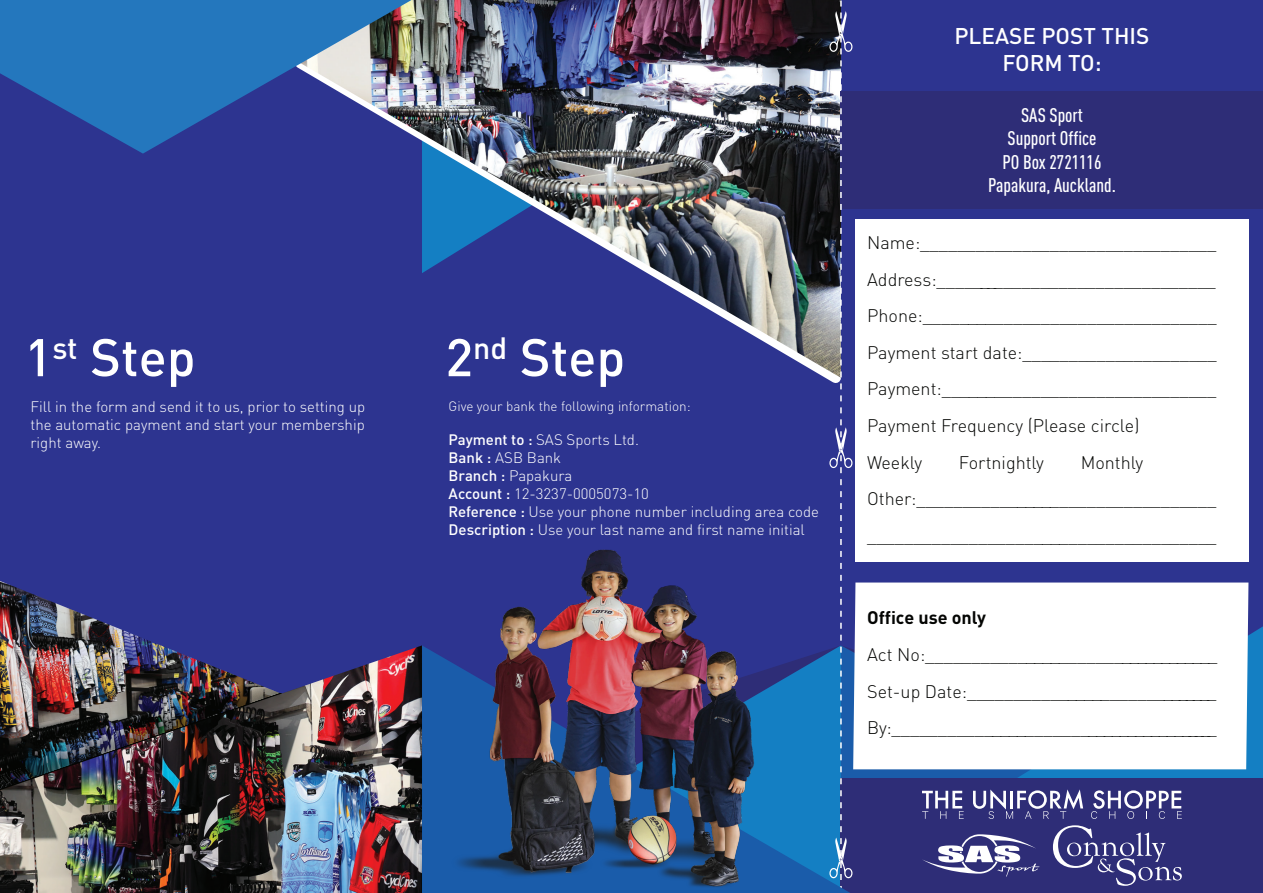
<style>
.page{position:relative;width:1263px;height:893px;background:#fff}
.page>*{position:absolute;margin:0;border:0;box-sizing:border-box;transform-origin:0 0}
.t1{font:500 52.2px "DIN Pro";color:#fff}
.t2{font:500 22.5px/27px "DIN Pro";color:#fff;text-align:center}
.t3{font:500 condensed 19.5px/23.4px "DIN Pro";color:#fff;text-align:center}
.t4{font:300 18px/36.6px "DIN Pro";color:#040503}
.t5{font:700 18px "DIN Pro";color:#040503}
.t6{font:300 15px/18px "DIN Pro";color:#fff}
.t7{font:300 13.5px "DIN Pro";color:#fff}
.s1{font-weight:500}
</style>
<div class="page">
<div style="left:841px;top:0;width:422px;height:893px;background:#2d3490"></div>
<div style="left:421px;top:0;width:420px;height:893px;background:#2d3490"></div>
<div style="left:0;top:0;width:422px;height:893px;background:#2d3490"></div>
<img style="left:411px;top:0;width:418px;height:378px">
<svg style="left:0;top:0;width:411px;height:154px;fill:#2477bd"></svg>
<img style="left:0;top:581px;width:87px;height:35px">
<img style="left:0;top:616px;width:153px;height:27px">
<svg style="left:918px;top:626px;width:345px;height:153px;background:#1b75ba"></svg>
<div style="left:841px;top:91px;width:422px;height:118px;background:#2e2d77"></div>
<div style="left:855px;top:219px;width:393px;height:342px;background:#fff"></div>
<div style="left:854px;top:582px;width:394px;height:187px;background:#fff"></div>
<div style="left:841px;top:779px;width:422px;height:114px;background:#2e2d77"></div>
<svg style="left:829px;top:0;width:23px;height:533px"></svg>
<svg style="left:922px;top:791px;width:42px;height:28px"></svg>
<svg style="left:973px;top:789px;width:110px;height:30px"></svg>
<svg style="left:1091px;top:790px;width:91px;height:29px"></svg>
<svg style="left:922px;top:834px;width:117px;height:43px"></svg>
<svg style="left:1053px;top:825px;width:129px;height:61px"></svg>
<svg style="left:854px;top:645px;width:64px;height:134px;background:#edf2f8"></svg>
<img style="left:0;top:645px;width:405px;height:248px">
<img style="left:405px;top:539px;width:449px;height:354px">
<h1 class="t1" style="left:25px;top:315px;width:173px">1<sup>st</sup> Step</h1>
<p class="t6" style="left:30px;top:396px;width:336px;text-align:justify">Fill in the form and send it to us, prior to setting up the automatic payment and start your membership right away.</p>
<h1 class="t1" style="left:445px;top:315px;width:181px">2<sup>nd</sup> Step</h1>
<p class="t7" style="left:449px;top:395px;width:243px">Give your bank the following information:</p>
<p class="t6" style="left:449px;top:429px;width:372px"><span class="s1">Payment to :</span> SAS Sports Ltd.<br><span class="s1">Bank :</span> ASB Bank<br><span class="s1">Branch :</span> Papakura<br><span class="s1">Account :</span> 12-3237-0005073-10<br><span class="s1">Reference :</span> Use your phone number including area code<br><span class="s1">Description :</span> Use your last name and first name initial</p>
<p class="t2" style="left:954px;top:20px;width:196px">PLEASE POST THIS<br>FORM TO:</p>
<p class="t3" style="left:988px;top:101px;width:129px">SAS Sport<br>Support Office<br>PO Box 2721116<br>Papakura, Auckland.</p>
<p class="t4" style="left:867px;top:223px;width:351px">Name:________________________________ Address:_______________________________ Phone:________________________________ Payment start date:_____________________ Payment:______________________________ Payment Frequency (Please circle)<br>Weekly</p>
<p class="t4" style="left:867px;top:442px;width:351px;text-indent:214px">Monthly<br>Other:_________________________________ ______________________________________</p>
<p class="t4" style="left:959px;top:442px;width:86px">Fortnightly</p>
<p class="t5" style="left:867px;top:603px;width:120px">Office use only</p>
<p class="t4" style="left:867px;top:635px;width:352px;text-align:justify">Act No:__________________________________ Set-up Date:_____________________________ By:_______________________________________</p>
</div>
